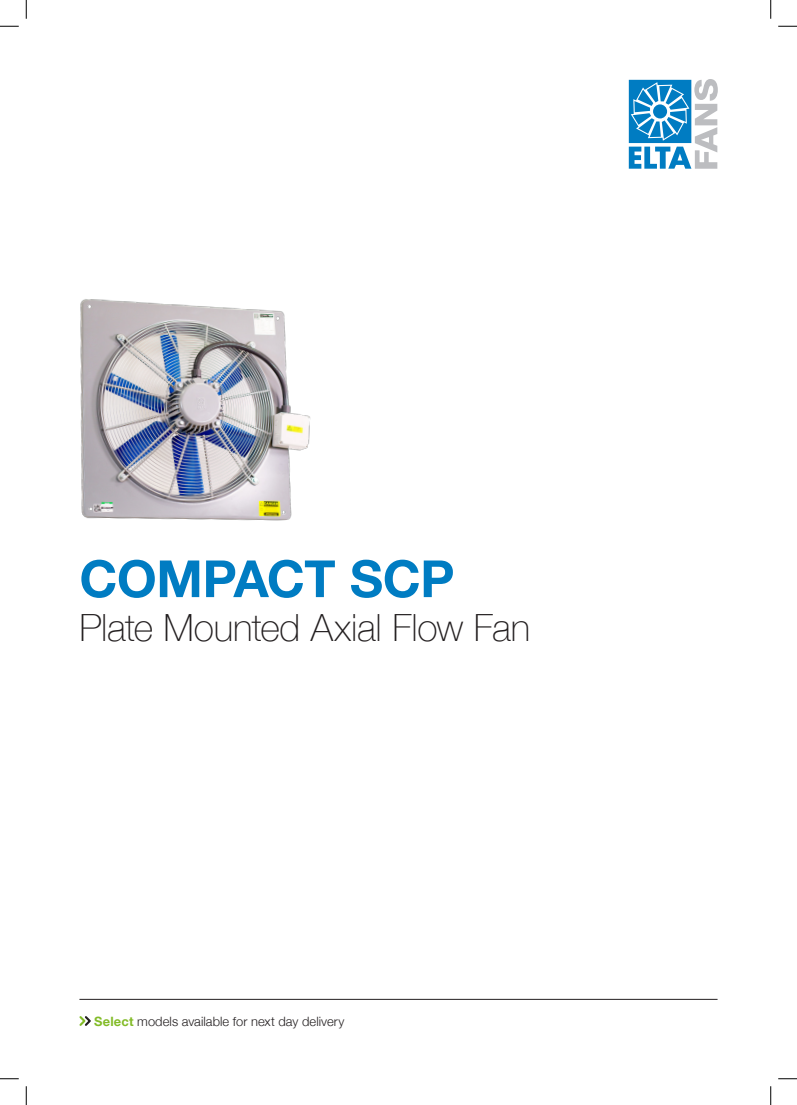
<style>
.page{position:relative;width:797px;height:1105px;background:#fff}
.page>*{position:absolute;margin:0;border:0;box-sizing:border-box;transform-origin:0 0}
.t1{font:700 51.25px "Helvetica Neue";letter-spacing:-.01em;color:#007cc2}
.t2{font:100 37.5px "Helvetica Neue";letter-spacing:-.01em;color:#231f20}
.t3{font:300 12.88px "Helvetica Neue";letter-spacing:.005em;color:#231f20}
.s1{font-weight:700;color:#82bb27}
</style>
<div class="page">
<svg style="left:628px;top:79px;width:89px;height:90px"></svg>
<hr style="left:79px;top:999px;width:638px;height:1px;background:#231f20">
<svg style="left:79px;top:1016px;width:12px;height:10px"></svg>
<img style="left:80px;top:299px;width:231px;height:222px">
<svg style="left:0;top:25px;width:19px;height:2px"></svg>
<svg style="left:778px;top:25px;width:19px;height:2px"></svg>
<svg style="left:0;top:1078px;width:19px;height:1px"></svg>
<svg style="left:778px;top:1078px;width:19px;height:1px"></svg>
<svg style="left:25px;top:0;width:2px;height:19px"></svg>
<svg style="left:25px;top:1086px;width:2px;height:19px"></svg>
<svg style="left:770px;top:0;width:1px;height:19px"></svg>
<svg style="left:770px;top:1086px;width:1px;height:19px"></svg>
<p class="t1" style="left:79px;top:539px;width:376px">COMPACT SCP</p>
<p class="t2" style="left:79px;top:599px;width:452px">Plate Mounted Axial Flow Fan</p>
<p class="t3" style="left:94px;top:1010px;width:252px"><span class="s1">Select</span> models available for next day delivery</p>
</div>
